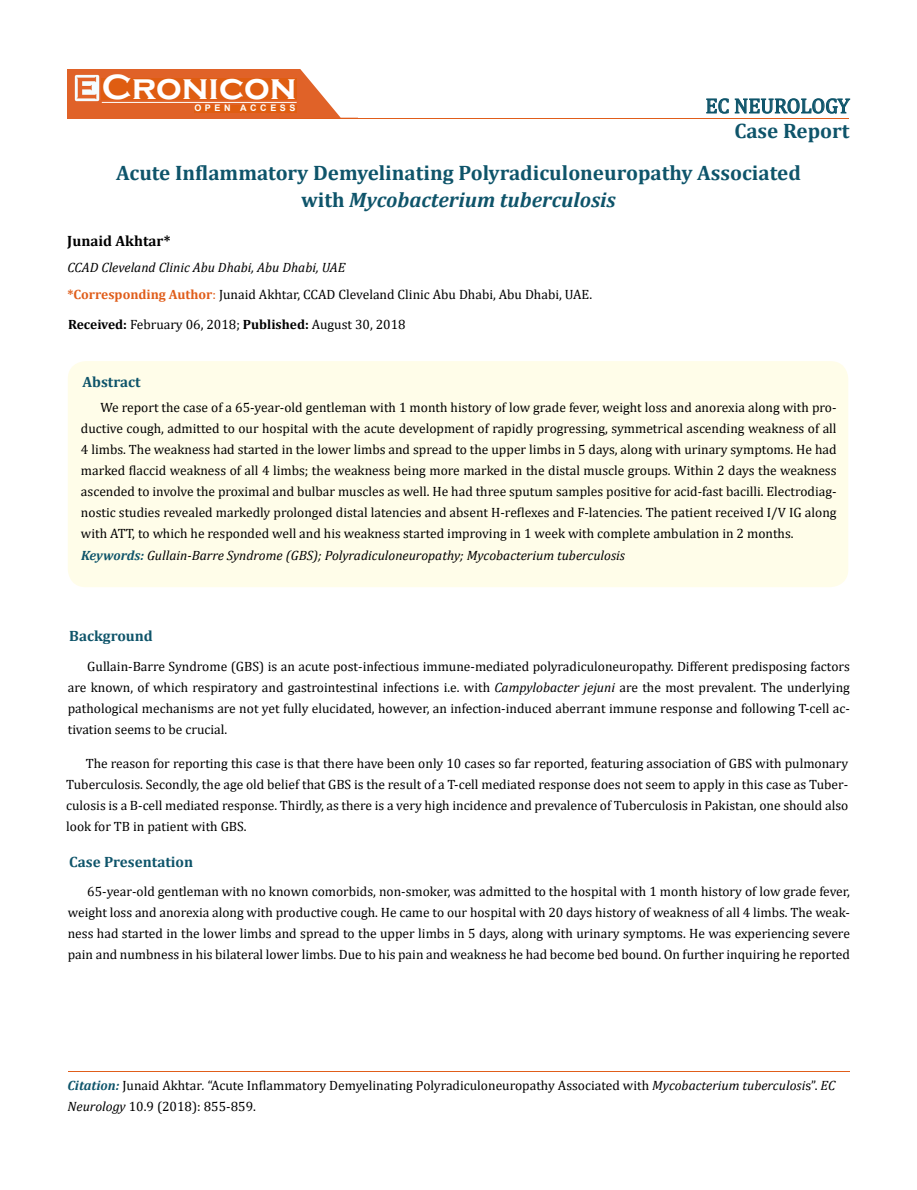
<style>
.page{position:relative;width:917px;height:1190px;background:#fff}
.page>*{position:absolute;margin:0;border:0;box-sizing:border-box;transform-origin:0 0}
.t1{font:700 36px "Copperplate Gothic";color:#fff}
.t2{font:700 21px/41.7px "Cambria";color:#0e546a}
.t3{font:italic 700 21px "Cambria";color:#0e546a}
.t4{font:21px "Cambria";color:#0e546a}
.t5{font:700 15px "Cambria";color:#0e546a}
.t6{font:700 15px "Cambria";color:#000}
.t7{font:13.5px/21px "Cambria";color:#000;text-align:justify}
.t8{font:italic 13.5px "Cambria";color:#000}
.t9{font:700 9px "Arial";letter-spacing:.4em;color:#fff}
.s1{font-style:normal}
.s2{font-style:italic}
.s3{font-weight:700;color:#e05d1a}
.s4{color:#e05d1a}
.s5{font-weight:700}
.s6{font-weight:700;color:#0e546a}
.s7{font-weight:700;font-style:italic;color:#0e546a}
</style>
<div class="page">
<div style="left:67px;top:70px;width:290px;height:49px;background:#e06228"></div>
<svg style="left:300px;top:69px;width:58px;height:49px"></svg>
<img style="left:75px;top:75px;width:24px;height:26px">
<div style="left:102px;top:79px;width:195px;height:21px;background:#df5d11"></div>
<div style="left:194px;top:105px;width:103px;height:7px;background:#df5d11"></div>
<svg style="left:706px;top:98px;width:144px;height:16px"></svg>
<hr style="left:102px;top:102px;width:194px;height:1px;background:#fff">
<hr style="left:279px;top:118px;width:569px;height:1px;background:#e05d1a">
<hr style="left:68px;top:1071px;width:781px;height:1px;background:#e05d1a">
<div style="left:68px;top:361px;width:780px;height:226px;background:#fffde9;border-radius:18px"></div>
<h1 class="t1" style="left:102px;top:68px;width:196px">Cronicon</h1>
<p class="t9" style="left:194px;top:102px;width:103px">OPEN ACCESS</p>
<h2 class="t4" style="left:705px;top:93px;width:146px">EC NEUROLOGY</h2>
<h2 class="t2" style="left:116px;top:109px;width:735px;text-indent:618px">Case Report<br>Acute Inflammatory Demyelinating Polyradiculoneuropathy Associated</h2>
<h2 class="t3" style="left:301px;top:184px;width:316px"><span class="s1">with</span> Mycobacterium tuberculosis</h2>
<p class="t6" style="left:67px;top:230px;width:105px">Junaid Akhtar*</p>
<p class="t7" style="left:67px;top:253px;width:526px;line-height:27.6px"><span class="s2">CCAD Cleveland Clinic Abu Dhabi, Abu Dhabi, UAE<br></span><span class="s3">*Corresponding Author</span><span class="s4">:</span> Junaid Akhtar, CCAD Cleveland Clinic Abu Dhabi, Abu Dhabi, UAE.</p>
<p class="t7" style="left:68px;top:313px;width:339px"><span class="s5">Received:</span> February 06, 2018; <span class="s5">Published:</span> August 30, 2018</p>
<p class="t5" style="left:82px;top:371px;width:60px">Abstract</p>
<p class="t7" style="left:81px;top:396px;width:757px;text-indent:19px">We report the case of a 65-year-old gentleman with 1 month history of low grade fever, weight loss and anorexia along with pro&shy;ductive cough, admitted to our hospital with the acute development of rapidly progressing, symmetrical ascending weakness of all 4 limbs. The weakness had started in the lower limbs and spread to the upper limbs in 5 days, along with urinary symptoms. He had marked flaccid weakness of all 4 limbs; the weakness being more marked in the distal muscle groups. Within 2 days the weakness ascended to involve the proximal and bulbar muscles as well. He had three sputum samples positive for acid-fast bacilli. Electrodiag&shy;nostic studies revealed markedly prolonged distal latencies and absent H-reflexes and F-latencies. The patient received I/V IG along with ATT, to which he responded well and his weakness started improving in 1 week with complete ambulation in 2 months.</p>
<p class="t8" style="left:81px;top:546px;width:545px"><span class="s6">Keywords:</span> Gullain-Barre Syndrome (GBS); Polyradiculoneuropathy; Mycobacterium tuberculosis</p>
<p class="t5" style="left:69px;top:626px;width:85px">Background</p>
<p class="t7" style="left:68px;top:655px;width:783px;text-indent:19px">Gullain-Barre Syndrome (GBS) is an acute post-infectious immune-mediated polyradiculoneuropathy. Different predisposing factors are known, of which respiratory and gastrointestinal infections i.e. with <span class="s2">Campylobacter jejuni</span> are the most prevalent. The underlying pathological mechanisms are not yet fully elucidated, however, an infection-induced aberrant immune response and following T-cell ac&shy;tivation seems to be crucial.</p>
<p class="t7" style="left:66px;top:752px;width:783px;text-indent:19px">The reason for reporting this case is that there have been only 10 cases so far reported, featuring association of GBS with pulmonary Tuberculosis. Secondly, the age old belief that GBS is the result of a T-cell mediated response does not seem to apply in this case as Tuber&shy;culosis is a B-cell mediated response. Thirdly, as there is a very high incidence and prevalence of Tuberculosis in Pakistan, one should also look for TB in patient with GBS.</p>
<p class="t5" style="left:69px;top:851px;width:125px">Case Presentation</p>
<p class="t7" style="left:68px;top:881px;width:783px;text-indent:19px">65-year-old gentleman with no known comorbids, non-smoker, was admitted to the hospital with 1 month history of low grade fever, weight loss and anorexia along with productive cough. He came to our hospital with 20 days history of weakness of all 4 limbs. The weak&shy;ness had started in the lower limbs and spread to the upper limbs in 5 days, along with urinary symptoms. He was experiencing severe pain and numbness in his bilateral lower limbs. Due to his pain and weakness he had become bed bound. On further inquiring he reported</p>
<p class="t7" style="left:67px;top:1074px;width:769px"><span class="s7">Citation:</span> Junaid Akhtar<span class="s2">.</span> “Acute Inflammatory Demyelinating Polyradiculoneuropathy Associated with <span class="s2">Mycobacterium tuberculosi</span>s”. <span class="s2">EC<br>Neurology</span> 10.9 (2018): 855-859.</p>
</div>
